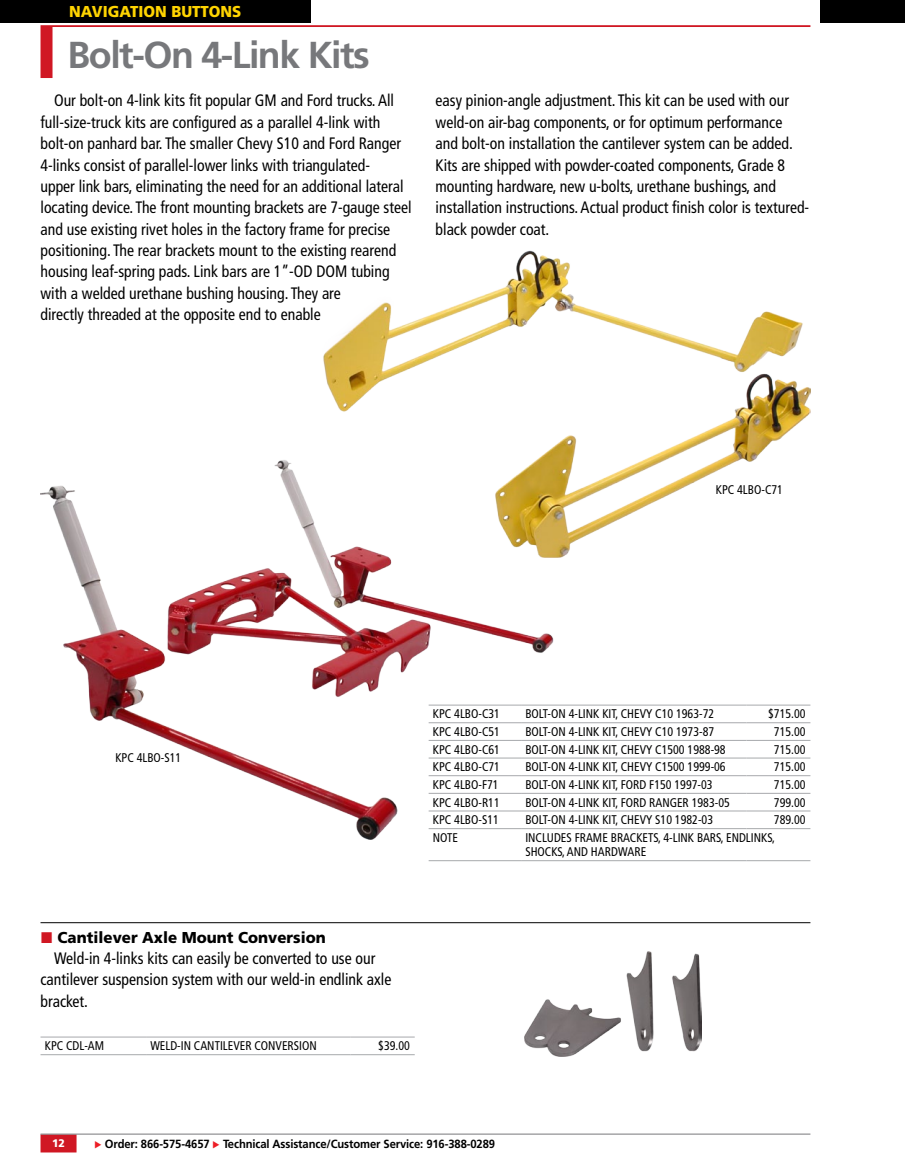
<style>
.page{position:relative;width:905px;height:1175px;background:#fff}
.page>*{position:absolute;margin:0;border:0;box-sizing:border-box;transform-origin:0 0}
.t1{font:700 37.5px "Frutiger LT Std";letter-spacing:-.04em;color:#77787b}
.t2{font:condensed 16.5px/21.5px "Frutiger LT Std";color:#000;scale:.95 1}
.t3{font:900 15.75px "Frutiger LT Std";color:#000;scale:.95 1}
.t4{font:900 15.75px "Frutiger LT Std";color:#ffd400;scale:.95 1}
.t5{font:condensed 12.6px "Frutiger LT Std";color:#000;scale:.95 1}
.t6{font:700 11.85px "Frutiger LT Std";letter-spacing:-.01em;color:#000;scale:.95 1}
.t7{font:900 10.95px "Frutiger LT Std";color:#fff;scale:.95 1}
.s1{font-family:"European Pi Three";font-weight:400;font-size:9.45px;color:#ed1e25}
</style>
<div class="page">
<div style="left:41px;top:1135px;width:35px;height:16px;background:#d01723"></div>
<div style="left:41px;top:1134px;width:35px;height:18px;border:2px solid #d01723"></div>
<hr style="left:40px;top:1133px;width:770px;height:1px;background:#77787b">
<img style="left:40px;top:460px;width:513px;height:379px">
<img style="left:322px;top:250px;width:488px;height:308px">
<div style="left:41px;top:27px;width:11px;height:51px;background:#d01723"></div>
<hr style="left:40px;top:25px;width:770px;height:2px;background:#d01723">
<hr style="left:40px;top:1036px;width:106px;height:1px;background:#a7a9ac">
<hr style="left:146px;top:1036px;width:205px;height:1px;background:#a7a9ac">
<hr style="left:351px;top:1036px;width:64px;height:1px;background:#a7a9ac">
<hr style="left:40px;top:1054px;width:106px;height:1px;background:#a7a9ac">
<hr style="left:146px;top:1054px;width:205px;height:1px;background:#a7a9ac">
<hr style="left:351px;top:1054px;width:64px;height:1px;background:#a7a9ac">
<hr style="left:428px;top:705px;width:93px;height:1px;background:#a7a9ac">
<hr style="left:521px;top:705px;width:225px;height:1px;background:#a7a9ac">
<hr style="left:746px;top:705px;width:64px;height:1px;background:#a7a9ac">
<hr style="left:428px;top:722px;width:93px;height:1px;background:#a7a9ac">
<hr style="left:521px;top:722px;width:225px;height:1px;background:#a7a9ac">
<hr style="left:746px;top:722px;width:64px;height:1px;background:#a7a9ac">
<hr style="left:428px;top:740px;width:93px;height:1px;background:#a7a9ac">
<hr style="left:521px;top:740px;width:225px;height:1px;background:#a7a9ac">
<hr style="left:746px;top:740px;width:64px;height:1px;background:#a7a9ac">
<hr style="left:428px;top:757px;width:93px;height:1px;background:#a7a9ac">
<hr style="left:521px;top:757px;width:225px;height:1px;background:#a7a9ac">
<hr style="left:746px;top:757px;width:64px;height:1px;background:#a7a9ac">
<hr style="left:428px;top:775px;width:93px;height:1px;background:#a7a9ac">
<hr style="left:521px;top:775px;width:225px;height:1px;background:#a7a9ac">
<hr style="left:746px;top:775px;width:64px;height:1px;background:#a7a9ac">
<hr style="left:428px;top:793px;width:93px;height:1px;background:#a7a9ac">
<hr style="left:521px;top:793px;width:225px;height:1px;background:#a7a9ac">
<hr style="left:746px;top:793px;width:64px;height:1px;background:#a7a9ac">
<hr style="left:428px;top:810px;width:93px;height:1px;background:#a7a9ac">
<hr style="left:521px;top:810px;width:225px;height:1px;background:#a7a9ac">
<hr style="left:746px;top:810px;width:64px;height:1px;background:#a7a9ac">
<hr style="left:428px;top:828px;width:93px;height:1px;background:#a7a9ac">
<hr style="left:521px;top:828px;width:225px;height:1px;background:#a7a9ac">
<hr style="left:746px;top:828px;width:64px;height:1px;background:#a7a9ac">
<hr style="left:428px;top:860px;width:93px;height:1px;background:#a7a9ac">
<hr style="left:521px;top:860px;width:225px;height:1px;background:#a7a9ac">
<hr style="left:746px;top:860px;width:64px;height:1px;background:#a7a9ac">
<hr style="left:40px;top:922px;width:770px;height:1px;background:#000">
<img style="left:524px;top:951px;width:177px;height:105px">
<div style="left:0;top:0;width:310px;height:22px;background:#000"></div>
<div style="left:820px;top:0;width:84px;height:22px;background:#000"></div>
<svg style="left:904px;top:0;width:1px;height:22px"></svg>
<p class="t4" style="left:69px;top:2px;width:183px">NAVIGATION BUTTONS</p>
<h1 class="t1" style="left:68px;top:32px;width:304px">Bolt-On 4-Link Kits</h1>
<p class="t2" style="left:41px;top:90px;width:392px;text-indent:13px">Our bolt-on 4-link kits fit popular GM and Ford trucks. All full-size-truck kits are configured as a parallel 4-link with bolt-on panhard bar. The smaller Chevy S10 and Ford Ranger 4-links consist of parallel-lower links with triangulated-<br>upper link bars, eliminating the need for an additional lateral locating device. The front mounting brackets are 7-gauge steel and use existing rivet holes in the factory frame for precise positioning. The rear brackets mount to the existing rearend housing leaf-spring pads. Link bars are 1”-OD DOM tubing with a welded urethane bushing housing. They are<br>directly threaded at the opposite end to enable</p>
<p class="t2" style="left:435px;top:90px;width:395px">easy pinion-angle adjustment. This kit can be used with our weld-on air-bag components, or for optimum performance<br>and bolt-on installation the cantilever system can be added.<br>Kits are shipped with powder-coated components, Grade 8 mounting hardware, new u-bolts, urethane bushings, and installation instructions. Actual product finish color is textured&shy;black powder coat.</p>
<p class="t5" style="left:716px;top:482px;width:72px">KPC 4LBO-C71</p>
<p class="t5" style="left:115px;top:750px;width:71px">KPC 4LBO-S11</p>
<p class="t5" style="left:433px;top:706px;width:72px">KPC 4LBO-C31</p>
<p class="t5" style="left:525px;top:706px;width:7px">bolt</p>
<p class="t5" style="left:547px;top:706px;width:39px">-on 4-link</p>
<p class="t5" style="left:602px;top:706px;width:119px">kit, CHEVY c10 1963-72</p>
<p class="t5" style="left:768px;top:706px;width:41px">$715.00</p>
<p class="t5" style="left:433px;top:724px;width:72px">KPC 4LBO-C51</p>
<p class="t5" style="left:525px;top:724px;width:7px">bolt</p>
<p class="t5" style="left:547px;top:724px;width:39px">-on 4-link</p>
<p class="t5" style="left:602px;top:724px;width:119px">kit, CHEVY c10 1973-87</p>
<p class="t5" style="left:774px;top:724px;width:35px">715.00</p>
<p class="t5" style="left:433px;top:742px;width:72px">KPC 4LBO-C61</p>
<p class="t5" style="left:525px;top:742px;width:7px">bolt</p>
<p class="t5" style="left:547px;top:742px;width:39px">-on 4-link</p>
<p class="t5" style="left:602px;top:742px;width:131px">kit, CHEVY c1500 1988-98</p>
<p class="t5" style="left:774px;top:742px;width:35px">715.00</p>
<p class="t5" style="left:433px;top:759px;width:72px">KPC 4LBO-C71</p>
<p class="t5" style="left:525px;top:759px;width:7px">bolt</p>
<p class="t5" style="left:547px;top:759px;width:39px">-on 4-link</p>
<p class="t5" style="left:602px;top:759px;width:131px">kit, CHEVY c1500 1999-06</p>
<p class="t5" style="left:774px;top:759px;width:35px">715.00</p>
<p class="t5" style="left:433px;top:777px;width:71px">KPC 4LBO-f71</p>
<p class="t5" style="left:525px;top:777px;width:7px">bolt</p>
<p class="t5" style="left:547px;top:777px;width:39px">-on 4-link</p>
<p class="t5" style="left:602px;top:777px;width:118px">kit, FORD F150 1997-03</p>
<p class="t5" style="left:774px;top:777px;width:35px">715.00</p>
<p class="t5" style="left:433px;top:795px;width:72px">KPC 4LBO-r11</p>
<p class="t5" style="left:525px;top:795px;width:7px">bolt</p>
<p class="t5" style="left:547px;top:795px;width:39px">-on 4-link</p>
<p class="t5" style="left:602px;top:795px;width:33px">kit, Ford</p>
<p class="t5" style="left:649px;top:795px;width:15px">Ranger</p>
<p class="t5" style="left:691px;top:795px;width:42px">1983-05</p>
<p class="t5" style="left:774px;top:795px;width:35px">799.00</p>
<p class="t5" style="left:433px;top:812px;width:71px">KPC 4LBO-s11</p>
<p class="t5" style="left:525px;top:812px;width:7px">bolt</p>
<p class="t5" style="left:547px;top:812px;width:39px">-on 4-link</p>
<p class="t5" style="left:602px;top:812px;width:118px">kit, CHEVY S10 1982-03</p>
<p class="t5" style="left:774px;top:812px;width:35px">789.00</p>
<p class="t5" style="left:433px;top:830px;width:15px">Note</p>
<p class="t5" style="left:525px;top:830px;width:7px">includes</p>
<p class="t5" style="left:574px;top:830px;width:8px">frame</p>
<p class="t5" style="left:610px;top:830px;width:8px">brackets</p>
<p class="t5" style="left:658px;top:830px;width:22px">, 4-link</p>
<p class="t5" style="left:697px;top:830px;width:8px">bars</p>
<p class="t5" style="left:720px;top:830px;width:13px">, endlinks</p>
<p class="t5" style="left:772px;top:830px;width:5px">,</p>
<p class="t5" style="left:525px;top:844px;width:8px">shocks</p>
<p class="t5" style="left:562px;top:844px;width:14px">, and</p>
<p class="t5" style="left:591px;top:844px;width:9px">hardware</p>
<p class="t3" style="left:58px;top:928px;width:284px">Cantilever Axle Mount Conversion</p>
<p class="t2" style="left:41px;top:947px;width:371px;text-indent:13px">Weld-in 4-links kits can easily be converted to use our cantilever suspension system with our weld-in endlink axle bracket.</p>
<p class="t5" style="left:45px;top:1038px;width:64px">KPC CDL-AM</p>
<p class="t5" style="left:150px;top:1038px;width:60px">Weld-in Cantilever</p>
<p class="t5" style="left:254px;top:1038px;width:15px">Conversion</p>
<p class="t5" style="left:378px;top:1038px;width:35px">$39.00</p>
<p class="t7" style="left:52px;top:1136px;width:15px">12</p>
<p class="t6" style="left:94px;top:1136px;width:423px"><span class="s1">E</span> Order: 866-575-4657 <span class="s1">E</span> Technical Assistance/Customer Service: 916-388-0289</p>
</div>
